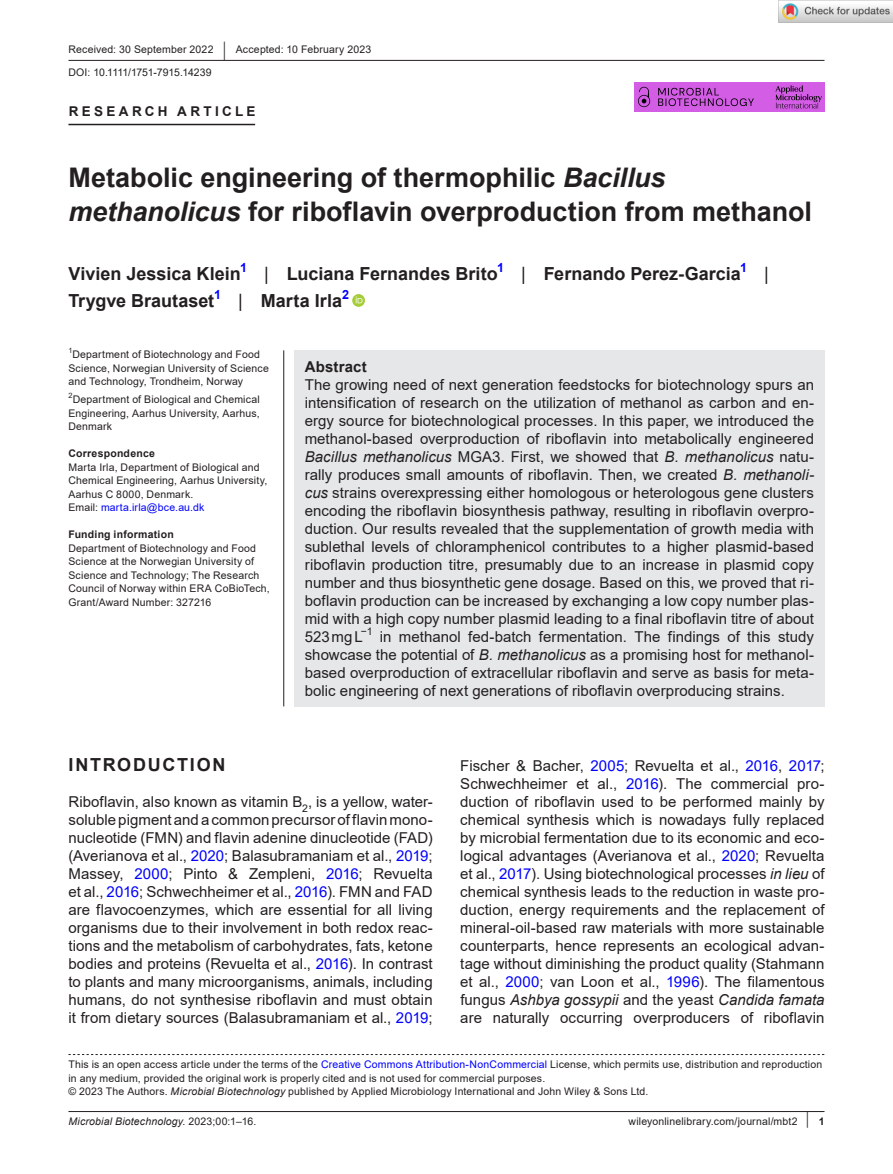
<style>
.page{position:relative;width:893px;height:1174px;background:#fff}
.page>*{position:absolute;margin:0;border:0;box-sizing:border-box;transform-origin:0 0}
.t1{font:700 27px/34.5px "Arial";color:#231f20}
.t2{font:700 18px "Arial";color:#231f20}
.t3{font:700 18px "Arial";letter-spacing:.095em;color:#231f20}
.t4{font:18px "Arial";color:#231f20}
.t5{font:15px/18px "Arial";color:#231f20;text-align:justify}
.t6{font:700 15px "Arial";letter-spacing:.01em;color:#231f20}
.t7{font:700 13.5px "Arial";letter-spacing:.245em;color:#231f20}
.t8{font:700 12.6px "Arial";color:#00f}
.t9{font:10.5px/13.5px "Arial";letter-spacing:.015em;color:#231f20}
.t10{font:italic 10.5px "Arial";letter-spacing:.015em;color:#231f20}
.t11{font:700 10.5px "Arial";letter-spacing:.02em;color:#231f20}
.s1{font-size:19.5px}
.s2{font-style:italic}
.s3{font-weight:400}
.s4{color:#00f}
.s5{font-style:normal}
.s6{font-size:17.4px}
.s7{font-weight:700}
</style>
<div class="page">
<hr style="left:68px;top:1111px;width:756px;height:1px;background:#231f20">
<img style="left:634px;top:82px;width:190px;height:30px">
<hr style="left:68px;top:60px;width:756px;height:1px;background:#231f20">
<hr style="left:68px;top:124px;width:187px;height:1px;background:#231f20">
<svg style="left:352px;top:294px;width:13px;height:13px"></svg>
<svg style="left:356px;top:296px;width:7px;height:7px"></svg>
<svg style="left:68px;top:1054px;width:756px;height:1px"></svg>
<div style="left:294px;top:350px;width:530px;height:356px;background:#e6e7e9"></div>
<hr style="left:283px;top:350px;width:1px;height:356px;background:#231f20">
<img style="left:779px;top:0;width:114px;height:23px">
<p class="t9" style="left:68px;top:38px;width:304px;line-height:22.5px">Received: 30 September 2022 <span class="s1">|</span> Accepted: 10 February 2023<br>DOI: 10.1111/1751-7915.14239</p>
<p class="t7" style="left:69px;top:102px;width:188px">RESEARCH ARTICLE</p>
<h1 class="t1" style="left:68px;top:160px;width:745px">Metabolic engineering of thermophilic <span class="s2">Bacillus methanolicus</span> for riboflavin overproduction from methanol</h1>
<p class="t2" style="left:68px;top:261px;width:174px">Vivien Jessica Klein</p>
<p class="t8" style="left:240px;top:258px;width:9px">1</p>
<p class="t2" style="left:264px;top:261px;width:235px"><span class="s3">|</span> Luciana Fernandes Brito</p>
<p class="t8" style="left:497px;top:258px;width:9px">1</p>
<p class="t2" style="left:521px;top:261px;width:221px"><span class="s3">|</span> Fernando Perez-Garcia</p>
<p class="t8" style="left:740px;top:258px;width:9px">1</p>
<p class="t4" style="left:764px;top:261px;width:6px">|</p>
<p class="t2" style="left:68px;top:288px;width:147px">Trygve Brautaset</p>
<p class="t8" style="left:214px;top:285px;width:9px">1</p>
<p class="t2" style="left:238px;top:288px;width:105px"><span class="s3">|</span> Marta Irla</p>
<p class="t8" style="left:342px;top:285px;width:9px">2</p>
<p class="t9" style="left:68px;top:347px;width:202px"><sup>1</sup>Department of Biotechnology and Food<br>Science, Norwegian University of Science and Technology, Trondheim, Norway</p>
<p class="t9" style="left:68px;top:392px;width:193px;text-align:justify"><sup>2</sup>Department of Biological and Chemical Engineering, Aarhus University, Aarhus, Denmark</p>
<p class="t11" style="left:68px;top:446px;width:88px">Correspondence</p>
<p class="t9" style="left:68px;top:460px;width:201px">Marta Irla, Department of Biological and Chemical Engineering, Aarhus University, Aarhus C 8000, Denmark.<br>Email: <span class="s4">marta.irla@bce.au.dk</span></p>
<p class="t11" style="left:68px;top:527px;width:107px">Funding information</p>
<p class="t9" style="left:68px;top:541px;width:203px">Department of Biotechnology and Food Science at the Norwegian University of Science and Technology; The Research Council of Norway within ERA CoBioTech, Grant/Award Number: 327216</p>
<p class="t6" style="left:305px;top:356px;width:64px">Abstract</p>
<p class="t5" style="left:305px;top:375px;width:511px">The growing need of next generation feedstocks for biotechnology spurs an intensification of research on the utilization of methanol as carbon and en&shy;ergy source for biotechnological processes. In this paper, we introduced the methanol-based overproduction of riboflavin into metabolically engineered <span class="s2">Bacillus methanolicus</span> MGA3. First, we showed that <span class="s2">B. methanolicus</span> natu&shy;rally produces small amounts of riboflavin. Then, we created <span class="s2">B. methanoli&shy;cus</span> strains overexpressing either homologous or heterologous gene clusters encoding the riboflavin biosynthesis pathway, resulting in riboflavin overpro&shy;duction. Our results revealed that the supplementation of growth media with sublethal levels of chloramphenicol contributes to a higher plasmid-based riboflavin production titre, presumably due to an increase in plasmid copy number and thus biosynthetic gene dosage. Based on this, we proved that ri&shy;boflavin production can be increased by exchanging a low copy number plas&shy;mid with a high copy number plasmid leading to a final riboflavin titre of about 523mgL</p>
<p class="t9" style="left:361px;top:624px;width:13px">−1</p>
<p class="t5" style="left:305px;top:627px;width:511px;text-indent:75px">in methanol fed-batch fermentation. The findings of this study showcase the potential of <span class="s2">B. methanolicus</span> as a promising host for methanol&shy;based overproduction of extracellular riboflavin and serve as basis for meta&shy;bolic engineering of next generations of riboflavin overproducing strains.</p>
<p class="t3" style="left:68px;top:752px;width:159px">INTRODUCTION</p>
<p class="t5" style="left:68px;top:793px;width:366px">Riboflavin, also known as vitamin B<sub>2</sub>, is a yellow, water&shy;soluble pigment and a common precursor of flavin mono&shy;nucleotide (FMN) and flavin adenine dinucleotide (FAD) (Averianova et al., <span class="s4">2020</span>; Balasubramaniam et al., <span class="s4">2019</span>; Massey, <span class="s4">2000</span>; Pinto &amp; Zempleni, <span class="s4">2016</span>; Revuelta et al., <span class="s4">2016</span>; Schwechheimer et al., <span class="s4">2016</span>). FMN and FAD are flavocoenzymes, which are essential for all living organisms due to their involvement in both redox reac&shy;tions and the metabolism of carbohydrates, fats, ketone bodies and proteins (Revuelta et al., <span class="s4">2016</span>). In contrast to plants and many microorganisms, animals, including humans, do not synthesise riboflavin and must obtain it from dietary sources (Balasubramaniam et al., <span class="s4">2019</span>;</p>
<p class="t5" style="left:460px;top:757px;width:366px">Fischer &amp; Bacher, <span class="s4">2005</span>; Revuelta et al., <span class="s4">2016</span>, <span class="s4">2017</span>; Schwechheimer et al., <span class="s4">2016</span>). The commercial pro&shy;duction of riboflavin used to be performed mainly by chemical synthesis which is nowadays fully replaced by microbial fermentation due to its economic and eco&shy;logical advantages (Averianova et al., <span class="s4">2020</span>; Revuelta et al., <span class="s4">2017</span>). Using biotechnological processes <span class="s2">in lieu</span> of chemical synthesis leads to the reduction in waste pro&shy;duction, energy requirements and the replacement of mineral-oil-based raw materials with more sustainable counterparts, hence represents an ecological advan&shy;tage without diminishing the product quality (Stahmann et al., <span class="s4">2000</span>; van Loon et al., <span class="s4">1996</span>). The filamentous fungus <span class="s2">Ashbya gossypii</span> and the yeast <span class="s2">Candida famata </span>are naturally occurring overproducers of riboflavin</p>
<p class="t9" style="left:68px;top:1057px;width:755px">This is an open access article under the terms of the <span class="s4">Creative Commons Attribution-NonCommercial</span> License, which permits use, distribution and reproduction in any medium, provided the original work is properly cited and is not used for commercial purposes.<br>© 2023 The Authors. <span class="s2">Microbial Biotechnology</span> published by Applied Microbiology International and John Wiley &amp; Sons Ltd.</p>
<p class="t10" style="left:68px;top:1115px;width:190px">Microbial Biotechnology<span class="s5">. 2023;00:1–16.</span></p>
<p class="t9" style="left:629px;top:1114px;width:197px">wileyonlinelibrary.com/journal/mbt2 <span class="s6">|</span> <span class="s7">1</span></p>
</div>
